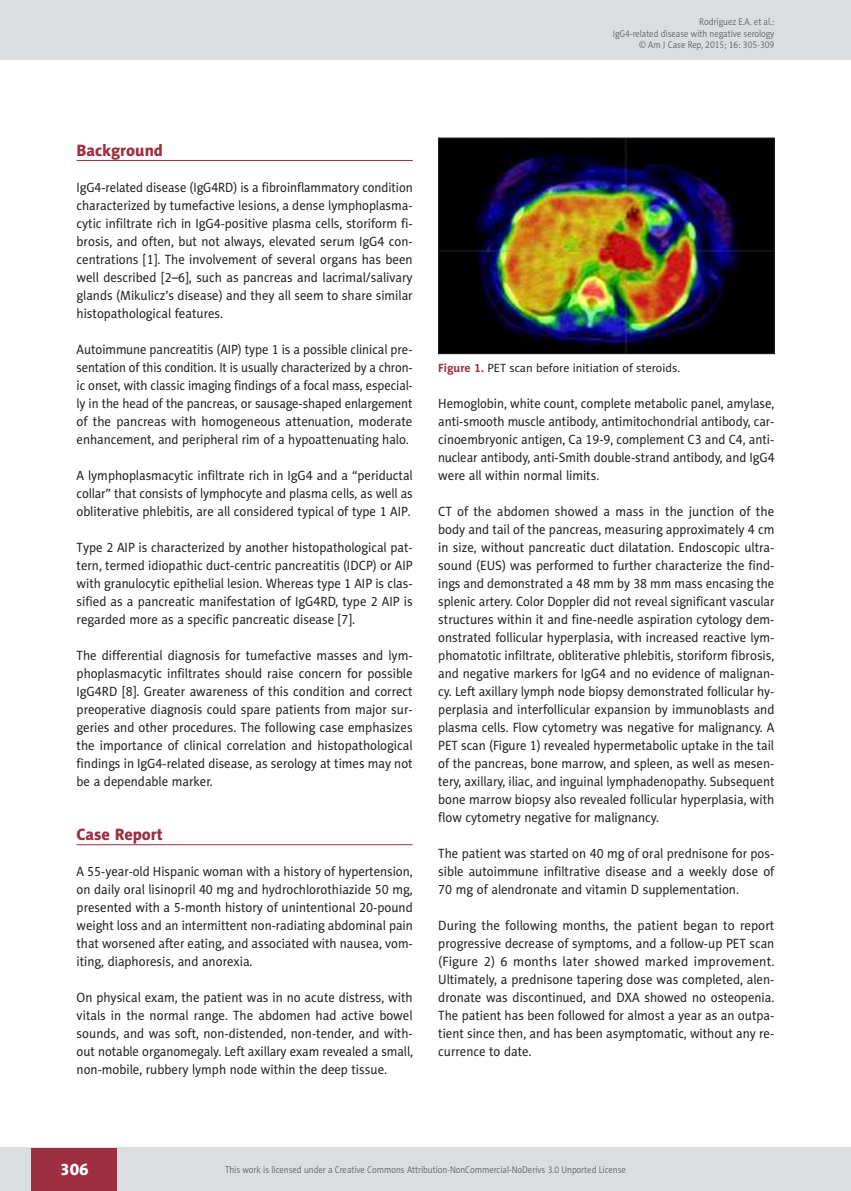
<style>
.page{position:relative;width:851px;height:1191px;background:#fff}
.page>*{position:absolute;margin:0;border:0;box-sizing:border-box;transform-origin:0 0}
.AJCR_Headline_1{font:16.5px "Naomi Sans EFN Heavy";color:#9d2f42}
.t1{font:16.5px "Naomi Sans EFN Heavy";color:#fff}
.AJCR_Body{font:13.5px/18px "Naomi Sans EFN";color:#231f20;text-align:justify;scale:.96 1}
.AJCR_Body-2{font:13.5px/18px "Naomi Sans EFN";color:#231f20;text-align:justify;scale:.94 1}
.AJCR_Body-3{font:13.5px/18px "Naomi Sans EFN";color:#231f20;text-align:justify;scale:.95 1}
.AJCR_Rycina_tytul{font:12px "Naomi Sans EFN";color:#231f20}
.AJCR_pagina_zywa{font:9.75px/11.2px "Naomi Sans EFN Light";color:#57585a;text-align:right;scale:.9 1}
.AJCR_pagina_sygnatur{font:9.75px "Naomi Sans EFN Light";color:#57585a;scale:.9 1}
.s1{font-weight:700;color:#9d2f42}
</style>
<div class="page">
<hr style="left:77px;top:160px;width:335px;height:1px;background:#9d2f42">
<hr style="left:77px;top:844px;width:335px;height:1px;background:#9d2f42">
<img style="left:440px;top:140px;width:332px;height:212px">
<div style="left:438px;top:138px;width:336px;height:216px;border:1px solid #231f20"></div>
<div style="left:0;top:1148px;width:850px;height:43px;background:#dcdddf"></div>
<div style="left:32px;top:1147px;width:85px;height:43px;background:#9d2f42"></div>
<div style="left:0;top:0;width:850px;height:60px;background:#dcdddf"></div>
<hr style="left:850px;top:0;width:1px;height:60px;background:#dcdddf">
<p class="AJCR_pagina_zywa" style="left:612px;top:16px;width:181px">Rodriguez E.A. et al.:<br>IgG4-related disease with negative serology</p>
<p class="AJCR_pagina_sygnatur" style="left:639px;top:39px;width:152px">© Am J Case Rep, 2015; 16: 305-309</p>
<p class="AJCR_Headline_1" style="left:77px;top:140px;width:88px">Background</p>
<p class="AJCR_Body-2" style="left:77px;top:178px;width:359px">IgG4-related disease (IgG4RD) is a fibroinflammatory condition characterized by tumefactive lesions, a dense lymphoplasma&shy;cytic infiltrate rich in IgG4-positive plasma cells, storiform fi&shy;brosis, and often, but not always, elevated serum IgG4 con&shy;centrations [1]. The involvement of several organs has been well described [2–6], such as pancreas and lacrimal/salivary glands (Mikulicz’s disease) and they all seem to share similar histopathological features.</p>
<p class="AJCR_Body-2" style="left:77px;top:340px;width:359px">Autoimmune pancreatitis (AIP) type 1 is a possible clinical pre&shy;sentation of this condition. It is usually characterized by a chron&shy;ic onset, with classic imaging findings of a focal mass, especial&shy;ly in the head of the pancreas, or sausage-shaped enlargement of the pancreas with homogeneous attenuation, moderate enhancement, and peripheral rim of a hypoattenuating halo.</p>
<p class="AJCR_Body-3" style="left:77px;top:466px;width:355px">A lymphoplasmacytic infiltrate rich in IgG4 and a “periductal collar” that consists of lymphocyte and plasma cells, as well as obliterative phlebitis, are all considered typical of type 1 AIP.</p>
<p class="AJCR_Body-3" style="left:77px;top:538px;width:355px">Type 2 AIP is characterized by another histopathological pat&shy;tern, termed idiopathic duct-centric pancreatitis (IDCP) or AIP with granulocytic epithelial lesion. Whereas type 1 AIP is clas&shy;sified as a pancreatic manifestation of IgG4RD, type 2 AIP is regarded more as a specific pancreatic disease [7].</p>
<p class="AJCR_Body-3" style="left:77px;top:646px;width:355px">The differential diagnosis for tumefactive masses and lym&shy;phoplasmacytic infiltrates should raise concern for possible IgG4RD [8]. Greater awareness of this condition and correct preoperative diagnosis could spare patients from major sur&shy;geries and other procedures. The following case emphasizes the importance of clinical correlation and histopathological findings in IgG4-related disease, as serology at times may not be a dependable marker.</p>
<p class="AJCR_Headline_1" style="left:77px;top:824px;width:88px">Case Report</p>
<p class="AJCR_Body-2" style="left:77px;top:862px;width:359px">A 55-year-old Hispanic woman with a history of hypertension, on daily oral lisinopril 40 mg and hydrochlorothiazide 50 mg, presented with a 5-month history of unintentional 20-pound weight loss and an intermittent non-radiating abdominal pain that worsened after eating, and associated with nausea, vom&shy;iting, diaphoresis, and anorexia.</p>
<p class="AJCR_Body-3" style="left:77px;top:988px;width:355px">On physical exam, the patient was in no acute distress, with vitals in the normal range. The abdomen had active bowel sounds, and was soft, non-distended, non-tender, and with&shy;out notable organomegaly. Left axillary exam revealed a small, non-mobile, rubbery lymph node within the deep tissue.</p>
<p class="AJCR_Rycina_tytul" style="left:438px;top:361px;width:243px"><span class="s1">Figure 1.</span> PET scan before initiation of steroids.</p>
<p class="AJCR_Body-2" style="left:438px;top:394px;width:359px">Hemoglobin, white count, complete metabolic panel, amylase, anti-smooth muscle antibody, antimitochondrial antibody, car&shy;cinoembryonic antigen, Ca 19-9, complement C3 and C4, anti&shy;nuclear antibody, anti-Smith double-strand antibody, and IgG4 were all within normal limits.</p>
<p class="AJCR_Body" style="left:438px;top:502px;width:352px">CT of the abdomen showed a mass in the junction of the body and tail of the pancreas, measuring approximately 4 cm in size, without pancreatic duct dilatation. Endoscopic ultra&shy;sound (EUS) was performed to further characterize the find&shy;ings and demonstrated a 48 mm by 38 mm mass encasing the splenic artery. Color Doppler did not reveal significant vascular structures within it and fine-needle aspiration cytology dem&shy;onstrated follicular hyperplasia, with increased reactive lym&shy;phomatotic infiltrate, obliterative phlebitis, storiform fibrosis, and negative markers for IgG4 and no evidence of malignan&shy;cy. Left axillary lymph node biopsy demonstrated follicular hy&shy;perplasia and interfollicular expansion by immunoblasts and plasma cells. Flow cytometry was negative for malignancy. A PET scan (Figure 1) revealed hypermetabolic uptake in the tail of the pancreas, bone marrow, and spleen, as well as mesen&shy;tery, axillary, iliac, and inguinal lymphadenopathy. Subsequent bone marrow biopsy also revealed follicular hyperplasia, with flow cytometry negative for malignancy.</p>
<p class="AJCR_Body-3" style="left:438px;top:844px;width:355px">The patient was started on 40 mg of oral prednisone for pos&shy;sible autoimmune infiltrative disease and a weekly dose of 70 mg of alendronate and vitamin D supplementation.</p>
<p class="AJCR_Body" style="left:438px;top:916px;width:351px">During the following months, the patient began to report progressive decrease of symptoms, and a follow-up PET scan (Figure 2) 6 months later showed marked improvement.<br>Ultimately, a prednisone tapering dose was completed, alen&shy;dronate was discontinued, and DXA showed no osteopenia.<br>The patient has been followed for almost a year as an outpa&shy;tient since then, and has been asymptomatic, without any re&shy;currence to date.</p>
<p class="t1" style="left:60px;top:1159px;width:30px">306</p>
<p class="AJCR_pagina_zywa" style="left:225px;top:1164px;width:447px">This work is licensed under a Creative Commons Attribution-NonCommercial-NoDerivs 3.0 Unported License</p>
</div>
